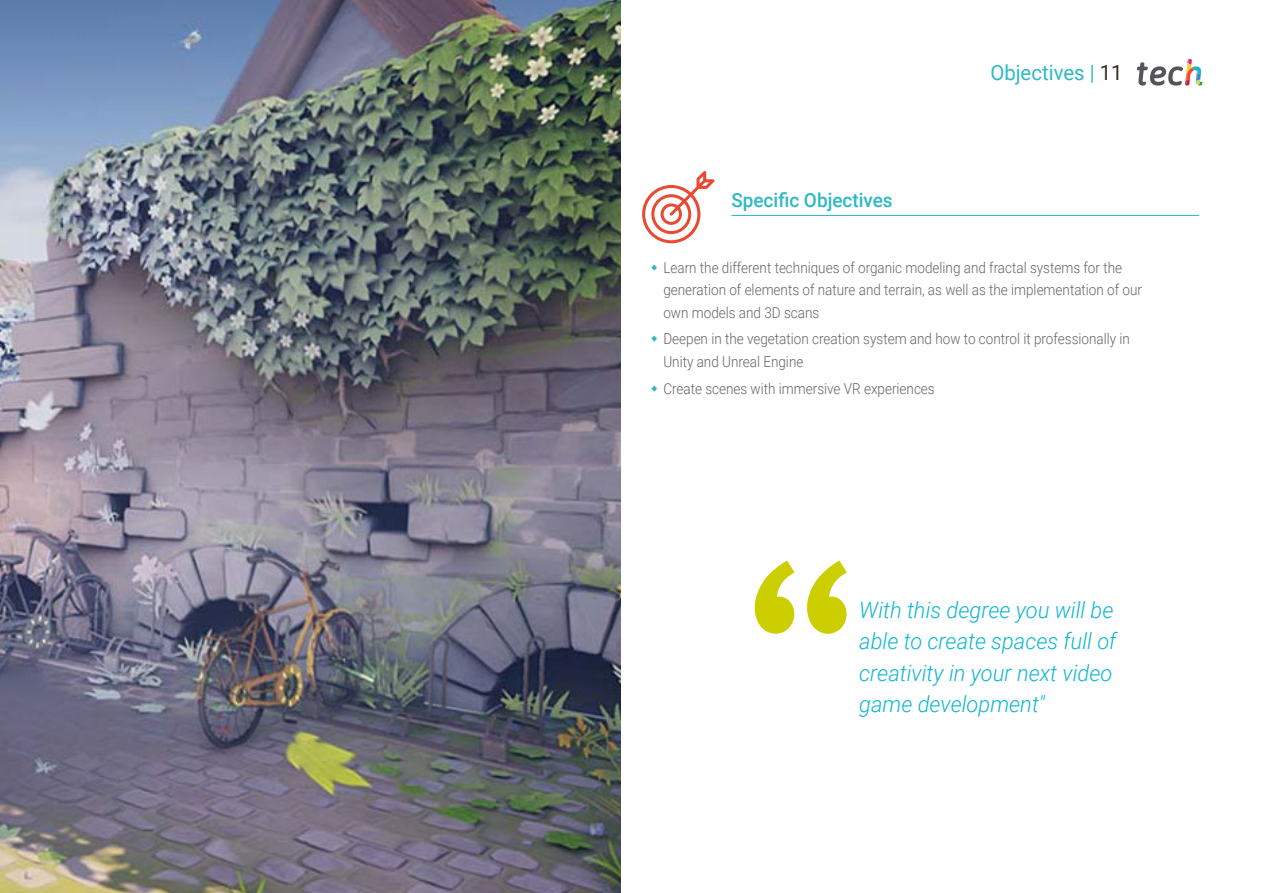
<style>
.page{position:relative;width:1263px;height:893px;background:#fff}
.page>*{position:absolute;margin:0;border:0;box-sizing:border-box;transform-origin:0 0}
.t1{font:italic 300 22.5px/31.5px "Roboto";color:#0fb6cf}
.t2{font:21px "Roboto";color:#2db8c5}
.t3{font:500 19.5px "Roboto";color:#2db8c5}
.t4{font:300 15px/22.5px "Roboto";color:#61646a;scale:.9 1}
.s1{color:#312e20}
</style>
<div class="page">
<svg style="left:1137px;top:59px;width:65px;height:27px"></svg>
<hr style="left:731px;top:215px;width:468px;height:1px;background:#2db8c5">
<img style="left:0;top:0;width:621px;height:893px">
<svg style="left:642px;top:171px;width:72px;height:72px"></svg>
<svg style="left:755px;top:560px;width:92px;height:74px"></svg>
<h3 class="t3" style="left:731px;top:186px;width:163px">Specific Objectives</h3>
<h2 class="t2" style="left:990px;top:57px;width:134px">Objectives | <span class="s1">11</span></h2>
<p class="t4" style="left:663px;top:255px;width:533px">Learn the different techniques of organic modeling and fractal systems for the generation of elements of nature and terrain, as well as the implementation of our own models and 3D scans</p>
<p class="t4" style="left:663px;top:327px;width:520px">Deepen in the vegetation creation system and how to control it professionally in<br>Unity and Unreal Engine</p>
<p class="t4" style="left:663px;top:376px;width:303px">Create scenes with immersive VR experiences</p>
<h1 class="t1" style="left:859px;top:593px;width:259px">With this degree you will be able to create spaces full of creativity in your next video game development"</h1>
</div>
